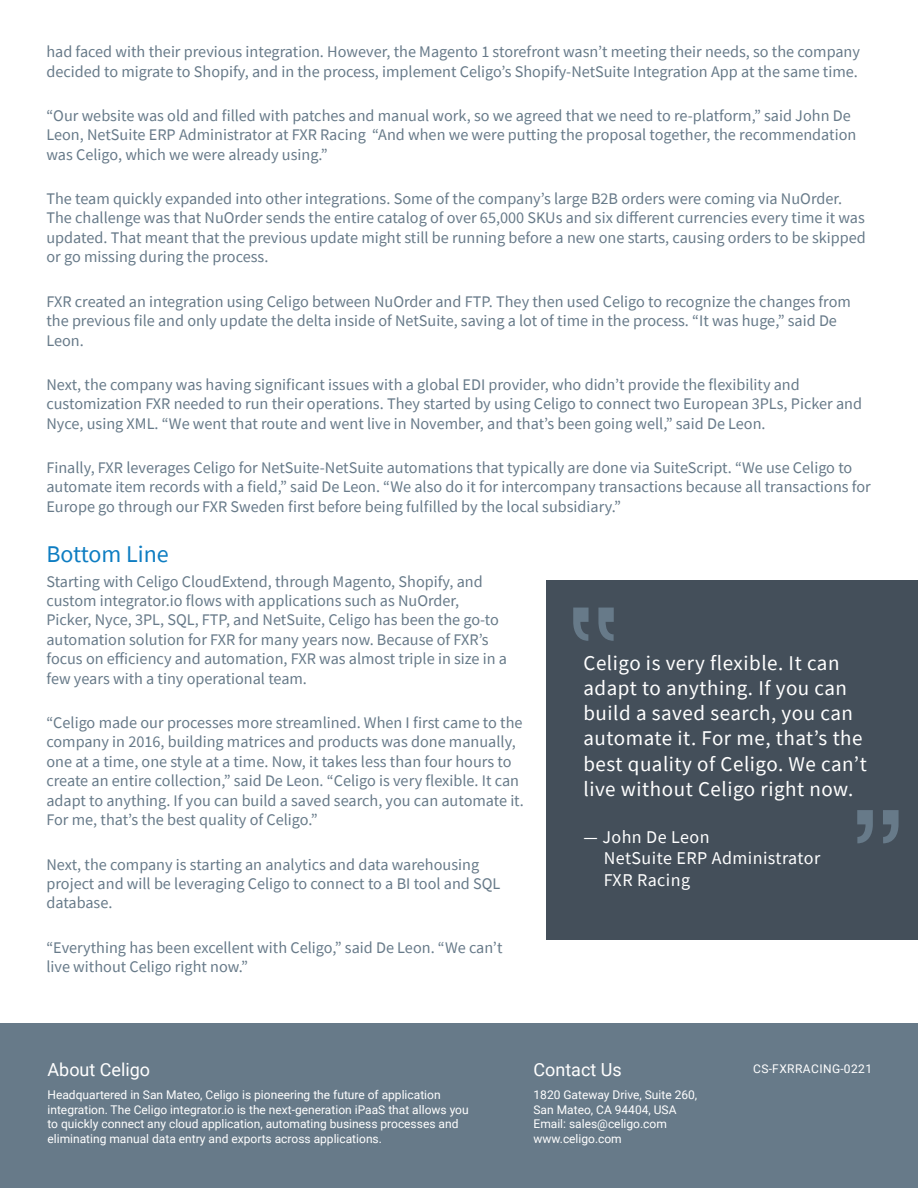
<style>
.page{position:relative;width:918px;height:1188px;background:#fff}
.page>*{position:absolute;margin:0;border:0;box-sizing:border-box;transform-origin:0 0}
.t1{font:24px "Source Sans Pro";color:#0e7dc2}
.t2{font:21px/25.2px "Source Sans Pro";letter-spacing:.025em;color:#fff}
.t3{font:18px/21.6px "Source Sans Pro";letter-spacing:.025em;color:#fff}
.t4{font:18px "Roboto";color:#fff}
.t5{font:16.2px/19.5px "Source Sans Pro";color:#677a89}
.t6{font:12px/14.4px "Roboto";color:#fff}
.t7{font:12px "Roboto";letter-spacing:.035em;color:#fff}
</style>
<div class="page">
<div style="left:0;top:1023px;width:918px;height:165px;background:#677a89"></div>
<div style="left:546px;top:580px;width:372px;height:360px;background:#444f5a"></div>
<svg style="left:573px;top:608px;width:41px;height:33px"></svg>
<svg style="left:857px;top:810px;width:42px;height:33px"></svg>
<p class="t5" style="left:46px;top:42px;width:815px">had faced with their previous integration. However, the Magento 1 storefront wasn’t meeting their needs, so the company decided to migrate to Shopify, and in the process, implement Celigo’s Shopify-NetSuite Integration App at the same time.</p>
<p class="t5" style="left:46px;top:106px;width:811px">“Our website was old and filled with patches and manual work, so we agreed that we need to re-platform,” said John De<br>Leon, NetSuite ERP Administrator at FXR Racing “And when we were putting the proposal together, the recommendation was Celigo, which we were already using.”</p>
<p class="t5" style="left:46px;top:189px;width:821px">The team quickly expanded into other integrations. Some of the company’s large B2B orders were coming via NuOrder.<br>The challenge was that NuOrder sends the entire catalog of over 65,000 SKUs and six different currencies every time it was updated. That meant that the previous update might still be running before a new one starts, causing orders to be skipped or go missing during the process.</p>
<p class="t5" style="left:46px;top:291px;width:806px">FXR created an integration using Celigo between NuOrder and FTP. They then used Celigo to recognize the changes from the previous file and only update the delta inside of NetSuite, saving a lot of time in the process. “It was huge,” said De<br>Leon.</p>
<p class="t5" style="left:46px;top:375px;width:817px">Next, the company was having significant issues with a global EDI provider, who didn’t provide the flexibility and customization FXR needed to run their operations. They started by using Celigo to connect two European 3PLs, Picker and<br>Nyce, using XML. “We went that route and went live in November, and that’s been going well,” said De Leon.</p>
<p class="t5" style="left:46px;top:458px;width:826px">Finally, FXR leverages Celigo for NetSuite-NetSuite automations that typically are done via SuiteScript. “We use Celigo to automate item records with a field,” said De Leon. “We also do it for intercompany transactions because all transactions for<br>Europe go through our FXR Sweden first before being fulfilled by the local subsidiary.”</p>
<h1 class="t1" style="left:46px;top:539px;width:124px">Bottom Line</h1>
<p class="t5" style="left:46px;top:571px;width:462px">Starting with Celigo CloudExtend, through Magento, Shopify, and custom integrator.io flows with applications such as NuOrder, Picker, Nyce, 3PL, SQL, FTP, and NetSuite, Celigo has been the go-to automation solution for FXR for many years now. Because of FXR’s focus on efficiency and automation, FXR was almost triple in size in a few years with a tiny operational team.</p>
<p class="t5" style="left:46px;top:713px;width:479px">“Celigo made our processes more streamlined. When I first came to the company in 2016, building matrices and products was done manually, one at a time, one style at a time. Now, it takes less than four hours to create an entire collection,” said De Leon. “Celigo is very flexible. It can adapt to anything. If you can build a saved search, you can automate it.<br>For me, that’s the best quality of Celigo.”</p>
<p class="t5" style="left:46px;top:854px;width:455px">Next, the company is starting an analytics and data warehousing project and will be leveraging Celigo to connect to a BI tool and SQL database.</p>
<p class="t5" style="left:46px;top:937px;width:458px">“Everything has been excellent with Celigo,” said De Leon. “We can’t live without Celigo right now.”</p>
<p class="t2" style="left:584px;top:650px;width:285px">Celigo is very flexible. It can adapt to anything. If you can build a saved search, you can automate it. For me, that’s the best quality of Celigo. We can’t live without Celigo right now.</p>
<p class="t3" style="left:604px;top:826px;width:218px;text-indent:-20px">— John De Leon<br>NetSuite ERP Administrator<br>FXR Racing</p>
<p class="t4" style="left:48px;top:1057px;width:104px">About Celigo</p>
<p class="t6" style="left:48px;top:1087px;width:423px">Headquartered in San Mateo, Celigo is pioneering the future of application integration. The Celigo integrator.io is the next-generation iPaaS that allows you to quickly connect any cloud application, automating business processes and eliminating manual data entry and exports across applications.</p>
<p class="t6" style="left:534px;top:1087px;width:165px">1820 Gateway Drive, Suite 260,<br>San Mateo, CA 94404, USA<br>Email: sales@celigo.com www.celigo.com</p>
<p class="t4" style="left:534px;top:1057px;width:90px">Contact Us</p>
<p class="t7" style="left:753px;top:1060px;width:120px">CS-FXRRACING-0221</p>
</div>
